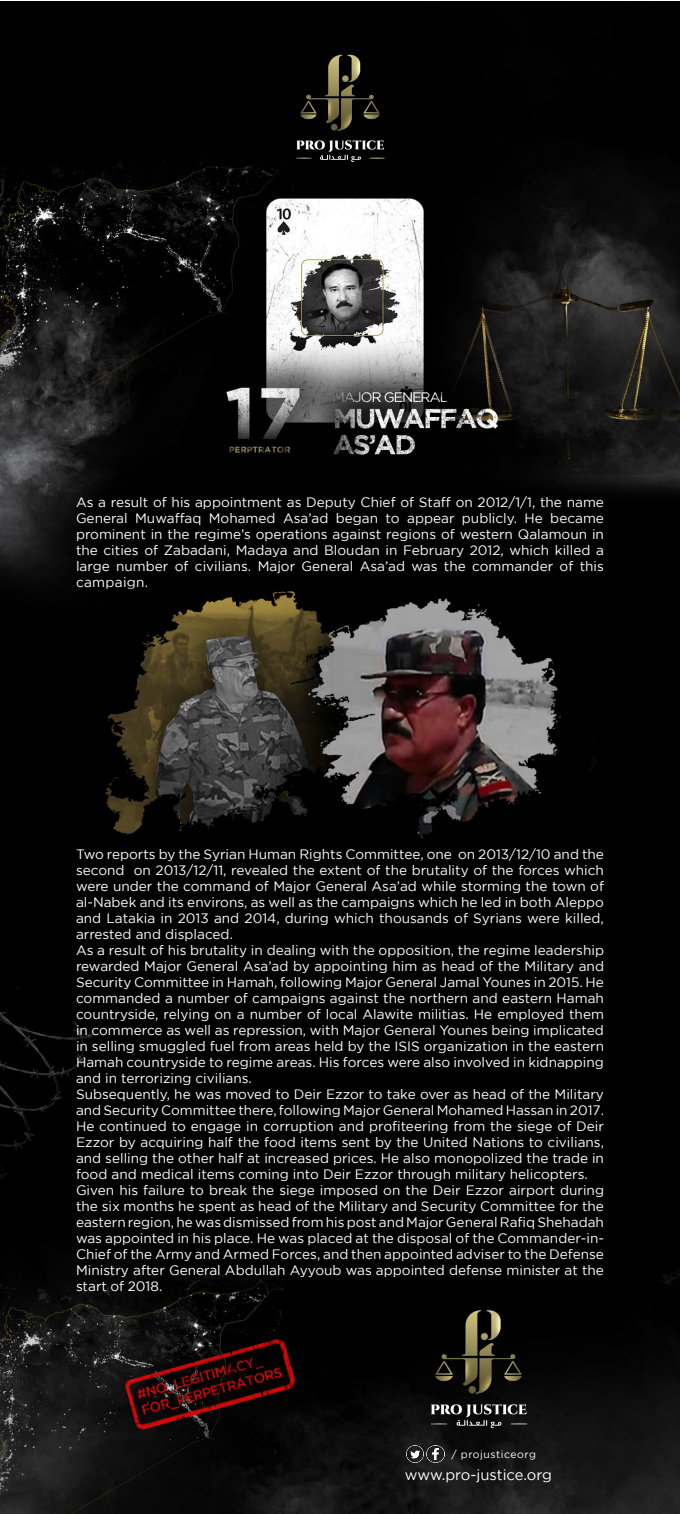
<style>
.page{position:relative;width:680px;height:1514px;background:#fff}
.page>*{position:absolute;margin:0;border:0;box-sizing:border-box;transform-origin:0 0}
.t1{font:14.8px "Gotham";letter-spacing:-.005em;color:#fff}
.t2{font:13.6px/16px "Gotham";color:#fff;text-align:justify}
.t3{font:13.6px/16px "Gotham";letter-spacing:.025em;color:#fff}
.t4{font:10.48px "Gotham";letter-spacing:.05em;color:#fff}
</style>
<div class="page">
<img style="left:0;top:1px;width:680px;height:1512px">
<img style="left:281px;top:37px;width:118px;height:144px">
<img style="left:124px;top:1337px;width:173px;height:93px">
<img style="left:414px;top:1305px;width:129px;height:128px">
<img style="left:407px;top:1445px;width:17px;height:17px">
<img style="left:427px;top:1445px;width:17px;height:17px">
<img style="left:106px;top:591px;width:492px;height:248px">
<div style="left:76px;top:589px;width:528px;height:252px;border:1px solid #000"></div>
<p class="t2" style="left:76px;top:493px;width:530px;text-align:right">As a result of his appointment as Deputy Chief of Staff on 2012/1/1, the name became</p>
<p class="t2" style="left:135px;top:509px;width:68px">Muwaffaq</p>
<p class="t2" style="left:76px;top:509px;width:53px">General</p>
<p class="t2" style="left:76px;top:525px;width:530px">prominent in the regime s’ operations against regions of western Qalamoun in</p>
<p class="t2" style="left:76px;top:541px;width:530px">the cities of Zabadani, Madaya and Bloudan in February 2012, which killed a</p>
<p class="t2" style="left:580px;top:557px;width:26px">this</p>
<p class="t2" style="left:209px;top:509px;width:68px">Mohamed</p>
<p class="t2" style="left:283px;top:509px;width:47px">Asa’ad</p>
<p class="t2" style="left:336px;top:509px;width:44px">began</p>
<p class="t2" style="left:462px;top:509px;width:57px">publicly.</p>
<p class="t2" style="left:525px;top:509px;width:20px">He</p>
<p class="t2" style="left:386px;top:509px;width:16px">to</p>
<p class="t2" style="left:407px;top:509px;width:49px">appear</p>
<p class="t2" style="left:175px;top:557px;width:15px">of</p>
<p class="t2" style="left:560px;top:557px;width:15px">of</p>
<p class="t3" style="left:76px;top:557px;width:74px">large campaign.</p>
<p class="t2" style="left:116px;top:557px;width:54px">number</p>
<p class="t2" style="left:195px;top:557px;width:58px">civilians.</p>
<p class="t2" style="left:302px;top:557px;width:53px">General</p>
<p class="t2" style="left:360px;top:557px;width:47px">Asa’ad</p>
<p class="t2" style="left:444px;top:557px;width:23px">the</p>
<p class="t2" style="left:472px;top:557px;width:83px">commander</p>
<p class="t2" style="left:258px;top:557px;width:39px">Major</p>
<p class="t2" style="left:411px;top:557px;width:28px">was</p>
<p class="t2" style="left:76px;top:845px;width:530px;text-align:right">Two reports by the Syrian Human Rights Committee, one on 2013/12/10 and the on 2013/12/11, revealed the extent of the brutality of the forces which</p>
<p class="t2" style="left:76px;top:861px;width:530px;text-align:left">second<br>were under the command of Major General Asa’ad while storming the town of al-Nabek and its environs, as well as the campaigns which he led in both Aleppo and Latakia in 2013 and 2014, during which thousands of Syrians were killed, arrested and displaced.</p>
<p class="t2" style="left:76px;top:941px;width:530px">As a result of his brutality in dealing with the opposition, the regime leadership rewarded Major General Asa’ad by appointing him as head of the Military and Security Committee in Hamah, following Major General Jamal Younes in 2015. He commanded a number of campaigns against the northern and eastern Hamah countryside, relying on a number of local Alawite militias. He employed them in commerce as well as repression, with Major General Younes being implicated in selling smuggled fuel from areas held by the ISIS organization in the eastern Hamah countryside to regime areas. His forces were also involved in kidnapping and in terrorizing civilians.</p>
<p class="t2" style="left:76px;top:1085px;width:530px">Subsequently, he was moved to Deir Ezzor to take over as head of the Military and Security Committee there, following Major General Mohamed Hassan in 2017.<br>He continued to engage in corruption and profiteering from the siege of Deir Ezzor by acquiring half the food items sent by the United Nations to civilians, and selling the other half at increased prices. He also monopolized the trade in food and medical items coming into Deir Ezzor through military helicopters.</p>
<p class="t2" style="left:76px;top:1181px;width:530px">Given his failure to break the siege imposed on the Deir Ezzor airport during the six months he spent as head of the Military and Security Committee for the eastern region, he was dismissed from his post and Major General Rafiq Shehadah</p>
<p class="t2" style="left:76px;top:1245px;width:530px">Chief of the Army and Armed Forces, and then appointed adviser to the Defense</p>
<p class="t2" style="left:76px;top:1229px;width:529px">was appointed in his place. He was placed at the disposal of the Commander-in-</p>
<p class="t2" style="left:76px;top:1261px;width:530px">Ministry after General Abdullah Ayyoub was appointed defense minister at the start of 2018.</p>
<p class="t4" style="left:451px;top:1447px;width:86px">/ projusticeorg</p>
<p class="t1" style="left:405px;top:1466px;width:148px">www.pro-justice.org</p>
</div>
